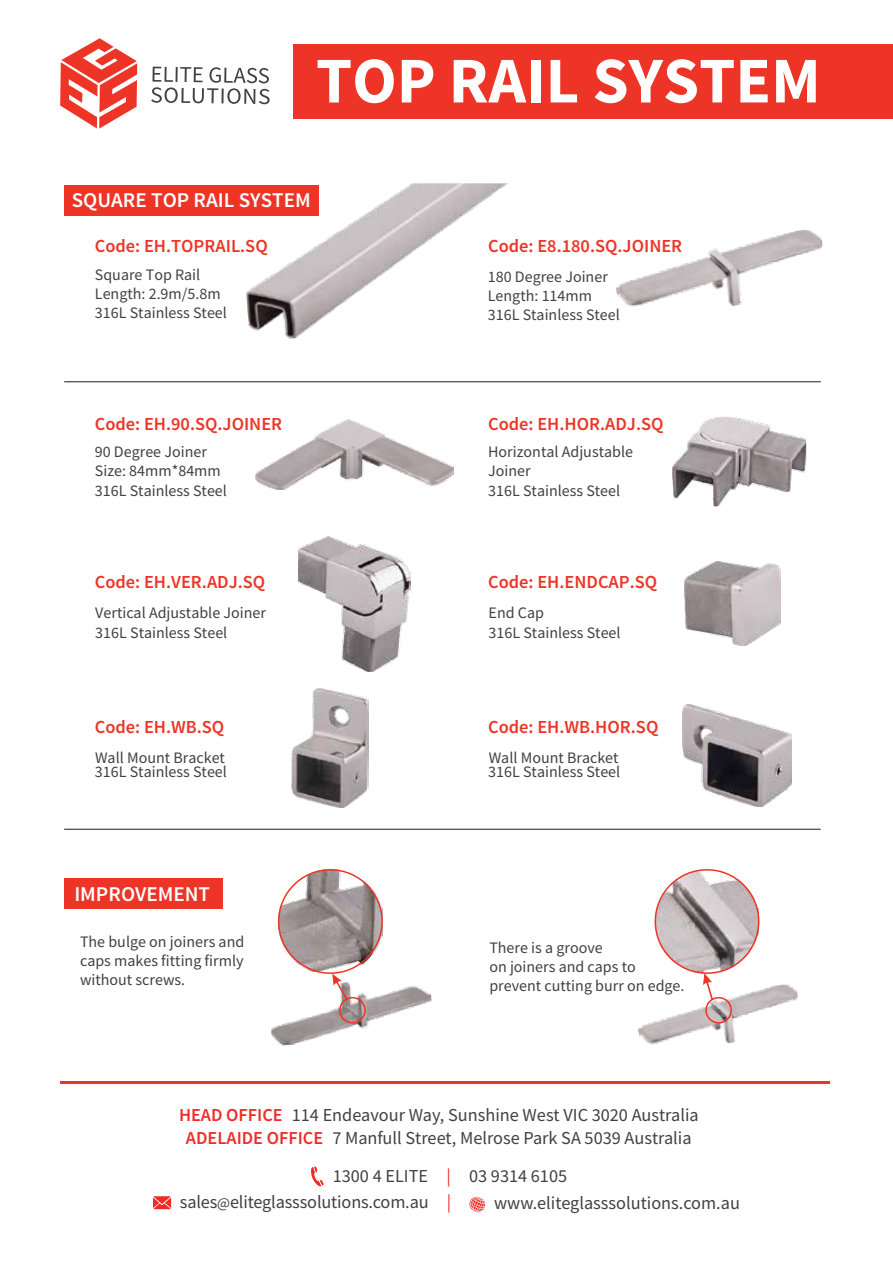
<style>
.page{position:relative;width:893px;height:1263px;background:#fff}
.page>*{position:absolute;margin:0;border:0;box-sizing:border-box;transform-origin:0 0}
.t1{font:700 65.25px "Source Sans Pro";color:#fff}
.t2{font:600 21px "Source Sans Pro";color:#fff}
.t3{font:600 18.45px "Source Sans Pro";color:#ed3426}
.t4{font:18.3px/22.8px "Source Sans Pro";color:#414142;text-align:center}
.t5{font:16.05px/19.2px "Source Sans Pro";color:#414142}
.s1{font-weight:600;color:#ed2c28}
.s2{color:#ed2c28}
.s3{font-size:15.15px}
</style>
<div class="page">
<svg style="left:151px;top:67px;width:119px;height:37px"></svg>
<svg style="left:60px;top:38px;width:77px;height:91px"></svg>
<div style="left:293px;top:44px;width:600px;height:75px;background:#ed3426"></div>
<img style="left:616px;top:229px;width:207px;height:78px">
<img style="left:256px;top:420px;width:197px;height:69px">
<img style="left:672px;top:417px;width:134px;height:89px">
<img style="left:299px;top:536px;width:111px;height:135px">
<img style="left:684px;top:562px;width:97px;height:84px">
<img style="left:292px;top:689px;width:77px;height:119px">
<img style="left:683px;top:704px;width:108px;height:102px">
<hr style="left:64px;top:381px;width:757px;height:1px;background:#231916">
<hr style="left:64px;top:829px;width:757px;height:1px;background:#231916">
<div style="left:64px;top:185px;width:255px;height:31px;background:#ed3426"></div>
<div style="left:64px;top:878px;width:159px;height:31px;background:#ed3426"></div>
<img style="left:638px;top:984px;width:160px;height:61px">
<img style="left:655px;top:870px;width:104px;height:103px">
<svg style="left:703px;top:974px;width:10px;height:26px"></svg>
<img style="left:279px;top:869px;width:103px;height:102px">
<img style="left:271px;top:982px;width:161px;height:64px">
<svg style="left:332px;top:974px;width:15px;height:26px"></svg>
<img style="left:246px;top:183px;width:262px;height:156px">
<svg style="left:311px;top:1166px;width:13px;height:21px"></svg>
<svg style="left:153px;top:1196px;width:18px;height:13px"></svg>
<svg style="left:469px;top:1197px;width:16px;height:16px"></svg>
<hr style="left:60px;top:1081px;width:770px;height:2px;background:#ed3426">
<div style="left:655px;top:869px;width:104px;height:105px;border:2px solid #ed3426;border-radius:50%"></div>
<div style="left:705px;top:997px;width:27px;height:26px;border:2px solid #ed3426;border-radius:50%"></div>
<div style="left:278px;top:869px;width:105px;height:105px;border:2px solid #ed3426;border-radius:50%"></div>
<div style="left:339px;top:997px;width:27px;height:26px;border:2px solid #ed3426;border-radius:50%"></div>
<h1 class="t1" style="left:316px;top:37px;width:506px">TOP RAIL SYSTEM</h1>
<h2 class="t2" style="left:72px;top:187px;width:240px">SQUARE TOP RAIL SYSTEM</h2>
<p class="t3" style="left:95px;top:234px;width:174px">Code: EH.TOPRAIL.SQ</p>
<p class="t3" style="left:488px;top:234px;width:196px">Code: E8.180.SQ.JOINER</p>
<p class="t5" style="left:95px;top:265px;width:134px">Square Top Rail<br>Length: 2.9m/5.8m<br>316L Stainless Steel</p>
<p class="t3" style="left:95px;top:412px;width:189px">Code: EH.90.SQ.JOINER</p>
<p class="t5" style="left:95px;top:442px;width:134px">90 Degree Joiner<br>Size: 84mm*84mm<br>316L Stainless Steel</p>
<p class="t5" style="left:488px;top:267px;width:134px">180 Degree Joiner<br>Length: 114mm<br>316L Stainless Steel</p>
<p class="t3" style="left:488px;top:412px;width:177px">Code: EH.HOR.ADJ.SQ</p>
<p class="t5" style="left:488px;top:442px;width:146px">Horizontal Adjustable<br>Joiner<br>316L Stainless Steel</p>
<p class="t3" style="left:95px;top:570px;width:172px">Code: EH.VER.ADJ.SQ</p>
<p class="t3" style="left:488px;top:570px;width:171px">Code: EH.ENDCAP.SQ</p>
<p class="t5" style="left:95px;top:603px;width:172px">Vertical Adjustable Joiner<br>316L Stainless Steel</p>
<p class="t5" style="left:489px;top:603px;width:134px">End Cap<br>316L Stainless Steel</p>
<p class="t3" style="left:95px;top:715px;width:131px">Code: EH.WB.SQ</p>
<p class="t3" style="left:488px;top:715px;width:172px">Code: EH.WB.HOR.SQ</p>
<p class="t5" style="left:95px;top:748px;width:131px">Wall Mount Bracket</p>
<p class="t5" style="left:489px;top:748px;width:131px">Wall Mount Bracket</p>
<p class="t5" style="left:95px;top:762px;width:134px">316L Stainless Steel</p>
<p class="t5" style="left:488px;top:762px;width:134px">316L Stainless Steel</p>
<h2 class="t2" style="left:74px;top:880px;width:137px">IMPROVEMENT</h2>
<p class="t5" style="left:80px;top:932px;width:166px;text-align:justify">The bulge on joiners and caps makes fitting firmly without screws.</p>
<p class="t5" style="left:489px;top:937px;width:197px">There is a groove<br>on joiners and caps to prevent cutting burr on edge.</p>
<p class="t4" style="left:179px;top:1103px;width:521px"><span class="s1">HEAD OFFICE</span> 114 Endeavour Way, Sunshine West VIC 3020 Australia<br><span class="s1">ADELAIDE OFFICE</span> 7 Manfull Street, Melrose Park SA 5039 Australia</p>
<p class="t4" style="left:180px;top:1163px;width:389px;line-height:25.8px;text-align:left;text-indent:153px">1300 4 ELITE <span class="s2">|</span> 03 9314 6105 sales<span class="s3">@</span>eliteglasssolutions.com.au <span class="s2">|</span></p>
<p class="t4" style="left:494px;top:1191px;width:247px">www.eliteglasssolutions.com.au</p>
</div>
